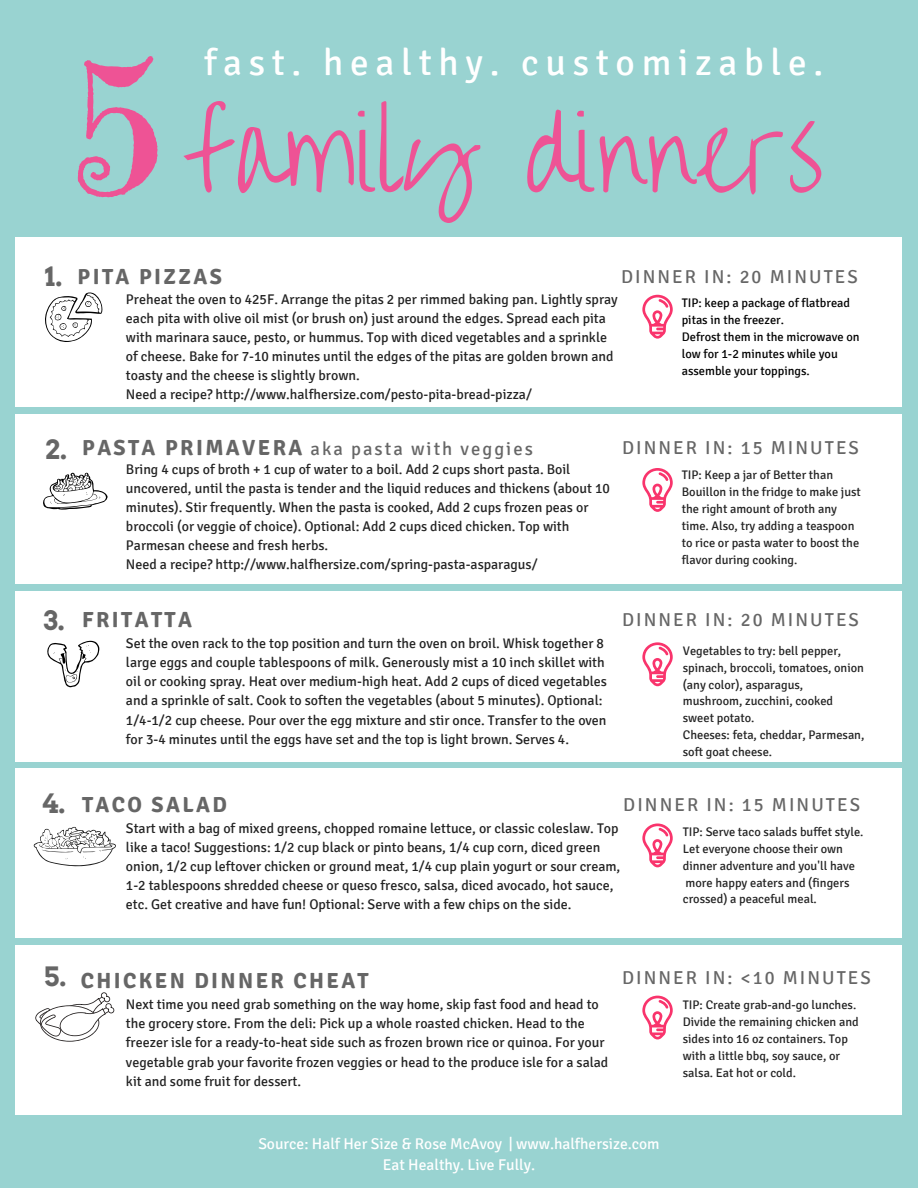
<style>
.page{position:relative;width:918px;height:1188px;background:#99d3d1}
.page>*{position:absolute;margin:0;border:0;box-sizing:border-box;transform-origin:0 0}
.t1{font:189.9px "Emilys Candy";color:#ee5395}
.t2{font:99.6px "Overthe Rainbow";color:#ee5395}
.t3{font:37.35px "Signika";letter-spacing:.18em;color:#fff}
.t4{font:700 26.4px "Arvo";color:#666}
.t5{font:700 21.75px "Signika";letter-spacing:.11em;color:#666}
.t6{font:18.75px "Signika";letter-spacing:.11em;color:#666}
.t7{font:15.6px/21.3px "Signika";color:#fff;text-align:center}
.t8{font:13.95px/19.2px "Signika";color:#222}
.t9{font:12.45px/16.8px "Signika";color:#222}
.t10{font:12.45px/16.8px "Signika";color:#000}
.s1{font-family:"Arvo";font-size:26.4px}
</style>
<div class="page">
<div style="left:16px;top:237px;width:886px;height:170px;background:#fff"></div>
<div style="left:16px;top:414px;width:886px;height:170px;background:#fff"></div>
<div style="left:16px;top:591px;width:886px;height:171px;background:#fff"></div>
<div style="left:16px;top:768px;width:886px;height:170px;background:#fff"></div>
<div style="left:16px;top:945px;width:886px;height:170px;background:#fff"></div>
<svg style="left:642px;top:295px;width:31px;height:44px"></svg>
<svg style="left:642px;top:468px;width:31px;height:44px"></svg>
<svg style="left:642px;top:642px;width:31px;height:44px"></svg>
<svg style="left:45px;top:292px;width:57px;height:50px"></svg>
<svg style="left:43px;top:472px;width:65px;height:38px"></svg>
<svg style="left:47px;top:640px;width:53px;height:47px"></svg>
<svg style="left:34px;top:827px;width:82px;height:39px"></svg>
<svg style="left:642px;top:824px;width:31px;height:43px"></svg>
<svg style="left:35px;top:992px;width:79px;height:50px"></svg>
<svg style="left:642px;top:996px;width:31px;height:44px"></svg>
<h1 class="t1" style="left:68px;top:10px;width:100px">5</h1>
<h3 class="t3" style="left:204px;top:40px;width:621px">fast. healthy. customizable.</h3>
<h2 class="t2" style="left:184px;top:100px;width:641px">family dinners</h2>
<h3 class="t4" style="left:45px;top:261px;width:19px">1.</h3>
<h3 class="t5" style="left:78px;top:263px;width:146px">PITA PIZZAS</h3>
<h3 class="t6" style="left:621px;top:266px;width:238px">DINNER IN: 20 MINUTES</h3>
<p class="t8" style="left:126px;top:290px;width:493px">Preheat the oven to 425F. Arrange the pitas 2 per rimmed baking pan. Lightly spray each pita with olive oil mist (or brush on) just around the edges. Spread each pita with marinara sauce, pesto, or hummus. Top with diced vegetables and a sprinkle of cheese. Bake for 7-10 minutes until the edges of the pitas are golden brown and toasty and the cheese is slightly brown.<br>Need a recipe? http://www.halfhersize.com/pesto-pita-bread-pizza/</p>
<p class="t10" style="left:682px;top:295px;width:179px">TIP: keep a package of flatbread pitas in the freezer.<br>Defrost them in the microwave on low for 1-2 minutes while you assemble your toppings.</p>
<h3 class="t4" style="left:45px;top:433px;width:24px">2.</h3>
<h3 class="t5" style="left:82px;top:435px;width:222px">PASTA PRIMAVERA</h3>
<h3 class="t6" style="left:310px;top:437px;width:224px">aka pasta with veggies</h3>
<p class="t8" style="left:126px;top:460px;width:485px">Bring 4 cups of broth + 1 cup of water to a boil. Add 2 cups short pasta. Boil uncovered, until the pasta is tender and the liquid reduces and thickens (about 10 minutes). Stir frequently. When the pasta is cooked, Add 2 cups frozen peas or broccoli (or veggie of choice). Optional: Add 2 cups diced chicken. Top with Parmesan cheese and fresh herbs.<br>Need a recipe? http://www.halfhersize.com/spring-pasta-asparagus/</p>
<h3 class="t6" style="left:622px;top:437px;width:238px">DINNER IN: 15 MINUTES</h3>
<p class="t9" style="left:682px;top:467px;width:181px">TIP: Keep a jar of Better than<br>Bouillon in the fridge to make just the right amount of broth any time. Also, try adding a teaspoon to rice or pasta water to boost the flavor during cooking.</p>
<h3 class="t4" style="left:44px;top:604px;width:22px">3.</h3>
<h3 class="t5" style="left:82px;top:607px;width:111px">FRITATTA</h3>
<h3 class="t6" style="left:622px;top:609px;width:238px">DINNER IN: 20 MINUTES</h3>
<p class="t9" style="left:683px;top:642px;width:183px">Vegetables to try: bell pepper, spinach, broccoli, tomatoes, onion (any color), asparagus, mushroom, zucchini, cooked sweet potato.<br>Cheeses: feta, cheddar, Parmesan, soft goat cheese.</p>
<h3 class="t5" style="left:43px;top:791px;width:186px"><span class="s1">4.</span> TACO SALAD</h3>
<h3 class="t6" style="left:623px;top:793px;width:238px">DINNER IN: 15 MINUTES</h3>
<p class="t9" style="left:683px;top:823px;width:182px">TIP: Serve taco salads buffet style.<br>Let everyone choose their own dinner adventure and you'll have more happy eaters and (fingers crossed) a peaceful meal.</p>
<p class="t8" style="left:126px;top:634px;width:483px">Set the oven rack to the top position and turn the oven on broil. Whisk together 8 large eggs and couple tablespoons of milk. Generously mist a 10 inch skillet with oil or cooking spray. Heat over medium-high heat. Add 2 cups of diced vegetables and a sprinkle of salt. Cook to soften the vegetables (about 5 minutes). Optional:<br>1/4-1/2 cup cheese. Pour over the egg mixture and stir once. Transfer to the oven for 3-4 minutes until the eggs have set and the top is light brown. Serves 4.</p>
<p class="t8" style="left:126px;top:818px;width:496px">Start with a bag of mixed greens, chopped romaine lettuce, or classic coleslaw. Top like a taco! Suggestions: 1/2 cup black or pinto beans, 1/4 cup corn, diced green onion, 1/2 cup leftover chicken or ground meat, 1/4 cup plain yogurt or sour cream, 1-2 tablespoons shredded cheese or queso fresco, salsa, diced avocado, hot sauce, etc. Get creative and have fun! Optional: Serve with a few chips on the side.</p>
<h3 class="t5" style="left:44px;top:968px;width:326px"><span class="s1">5.</span> CHICKEN DINNER CHEAT</h3>
<h3 class="t6" style="left:622px;top:967px;width:250px">DINNER IN: &lt;10 MINUTES</h3>
<p class="t9" style="left:683px;top:997px;width:177px">TIP: Create grab-and-go lunches.<br>Divide the remaining chicken and sides into 16 oz containers. Top with a little bbq, soy sauce, or salsa. Eat hot or cold.</p>
<p class="t8" style="left:126px;top:995px;width:484px">Next time you need grab something on the way home, skip fast food and head to the grocery store. From the deli: Pick up a whole roasted chicken. Head to the freezer isle for a ready-to-heat side such as frozen brown rice or quinoa. For your vegetable grab your favorite frozen veggies or head to the produce isle for a salad kit and some fruit for dessert.</p>
<p class="t7" style="left:258px;top:1133px;width:403px">Source: Half Her Size &amp; Rose McAvoy | www.halfhersize.com<br>Eat Healthy. Live Fully.</p>
</div>
